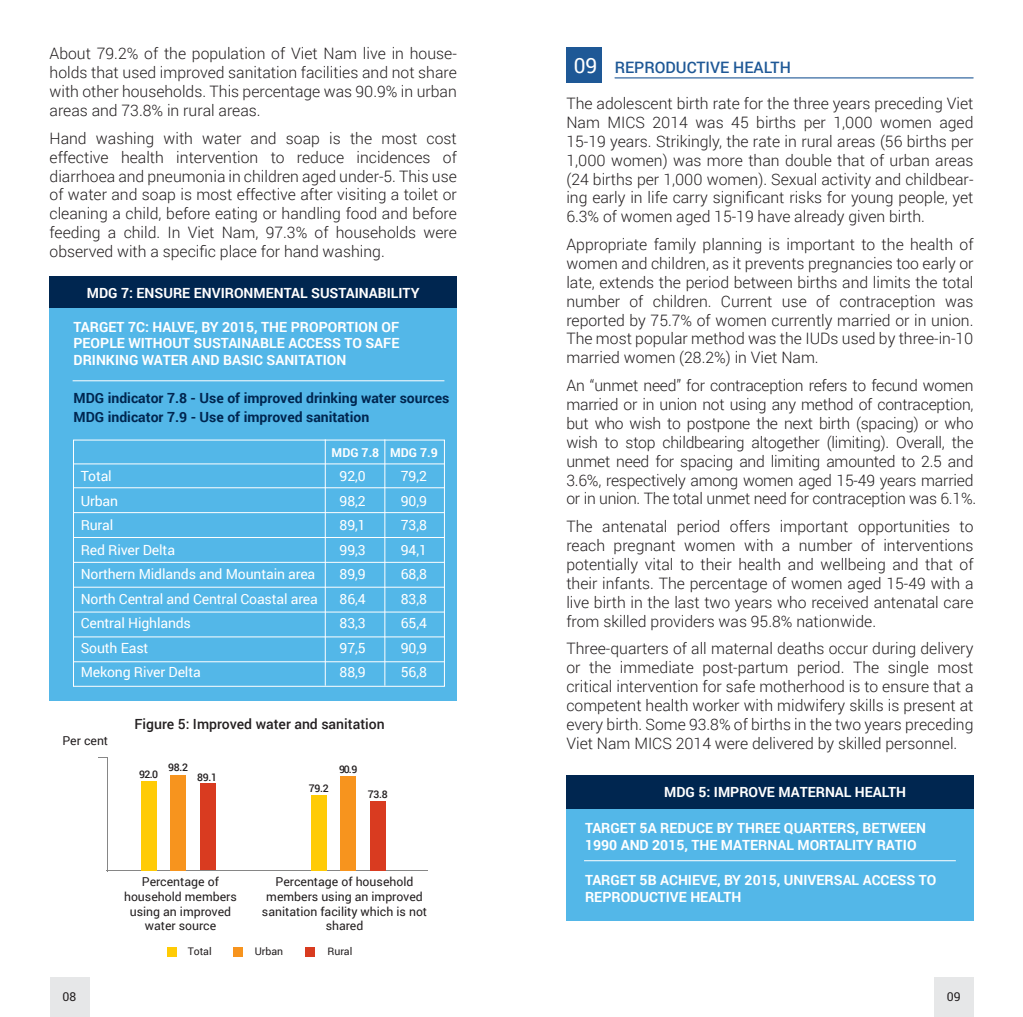
<style>
.page{position:relative;width:1023px;height:1017px;background:#fff}
.page>*{position:absolute;margin:0;border:0;box-sizing:border-box;transform-origin:0 0}
.t1{font:300 15.75px/18.9px "Roboto";letter-spacing:-.015em;color:#231f20;text-align:justify}
.t2{font:500 15.75px "Roboto";color:#1e5896}
.t3{font:700 14px/16.8px "Roboto";color:#fff}
.t4{font:14px/24.5px "Roboto";letter-spacing:-.01em;color:#fff;text-align:justify}
.t5{font:700 14px "Roboto";color:#002650}
.t6{font:500 14px "Roboto";color:#231f20}
.t7{font:12.25px/14.7px "Roboto";color:#231f20;text-align:center}
.t8{font:700 12.25px "Roboto";color:#fff}
.t9{font:12.25px "Roboto Slab";color:#231f20}
.t10{font:500 10.5px "Roboto";letter-spacing:-.025em;color:#231f20}
.t11{font:10.5px "Roboto";color:#231f20}
.s1{font-weight:400;font-size:21px;color:#fff}
</style>
<div class="page">
<div style="left:50px;top:977px;width:39px;height:40px;background:#e6e7e8"></div>
<div style="left:933px;top:977px;width:40px;height:40px;background:#e6e7e8"></div>
<div style="left:167px;top:947px;width:10px;height:10px;background:#ffcb05"></div>
<div style="left:233px;top:947px;width:10px;height:10px;background:#f7941e"></div>
<div style="left:305px;top:947px;width:10px;height:10px;background:#d93b20"></div>
<hr style="left:107px;top:870px;width:321px;height:1px;background:#868686">
<hr style="left:107px;top:757px;width:1px;height:114px;background:#868686">
<div style="left:170px;top:775px;width:16px;height:95px;background:#f7941e"></div>
<div style="left:200px;top:784px;width:15px;height:86px;background:#d93b20"></div>
<div style="left:141px;top:781px;width:15px;height:89px;background:#ffcb05"></div>
<div style="left:311px;top:795px;width:15px;height:75px;background:#ffcb05"></div>
<div style="left:370px;top:801px;width:15px;height:69px;background:#d93b20"></div>
<div style="left:340px;top:776px;width:16px;height:94px;background:#f7941e"></div>
<div style="left:50px;top:277px;width:406px;height:423px;background:#53b7e8"></div>
<div style="left:50px;top:277px;width:406px;height:31px;background:#002650"></div>
<hr style="left:73px;top:380px;width:371px;height:1px;background:#fff">
<hr style="left:73px;top:463px;width:371px;height:1px;background:#fff">
<hr style="left:73px;top:487px;width:371px;height:1px;background:#fff">
<div style="left:73px;top:440px;width:371px;height:247px;border:1px solid #fff"></div>
<hr style="left:384px;top:439px;width:1px;height:247px;background:#fff">
<hr style="left:325px;top:439px;width:1px;height:247px;background:#fff">
<hr style="left:73px;top:512px;width:371px;height:1px;background:#fff">
<hr style="left:73px;top:537px;width:371px;height:1px;background:#fff">
<hr style="left:73px;top:562px;width:371px;height:1px;background:#fff">
<hr style="left:73px;top:587px;width:371px;height:1px;background:#fff">
<hr style="left:73px;top:612px;width:371px;height:1px;background:#fff">
<hr style="left:73px;top:636px;width:371px;height:1px;background:#fff">
<hr style="left:73px;top:661px;width:371px;height:1px;background:#fff">
<div style="left:566px;top:47px;width:36px;height:36px;background:#1e5896"></div>
<hr style="left:614px;top:78px;width:359px;height:1px;background:#1e5896">
<div style="left:566px;top:777px;width:407px;height:143px;background:#53b7e8"></div>
<hr style="left:584px;top:860px;width:371px;height:1px;background:#fff">
<div style="left:566px;top:775px;width:407px;height:34px;background:#002650"></div>
<p class="t1" style="left:50px;top:44px;width:408px">About 79.2% of the population of Viet Nam live in house&shy;holds that used improved sanitation facilities and not share with other households. This percentage was 90.9% in urban areas and 73.8% in rural areas.</p>
<p class="t1" style="left:50px;top:128px;width:408px">Hand washing with water and soap is the most cost effective health intervention to reduce incidences of diarrhoea and pneumonia in children aged under-5. This use of water and soap is most effective after visiting a toilet or cleaning a child, before eating or handling food and before feeding a child. In Viet Nam, 97.3% of households were observed with a specific place for hand washing.</p>
<p class="t3" style="left:87px;top:284px;width:334px">MDG 7: ENSURE ENVIRONMENTAL SUSTAINABILITY</p>
<p class="t3" style="left:73px;top:318px;width:327px;text-align:justify">TARGET 7C: HALVE, BY 2015, THE PROPORTION OF PEOPLE WITHOUT SUSTAINABLE ACCESS TO SAFE DRINKING WATER AND BASIC SANITATION</p>
<p class="t5" style="left:73px;top:388px;width:377px">MDG indicator 7.8 - Use of improved drinking water sources</p>
<p class="t5" style="left:73px;top:407px;width:297px">MDG indicator 7.9 - Use of improved sanitation</p>
<p class="t8" style="left:331px;top:444px;width:107px">MDG 7.8 MDG 7.9</p>
<p class="t4" style="left:81px;top:464px;width:239px;text-align:left">Total<br>Urban<br>Rural<br>Red River Delta<br>Northern Midlands and Mountain area<br>North Central and Central Coastal area<br>Central Highlands<br>South East<br>Mekong River Delta</p>
<p class="t4" style="left:339px;top:464px;width:27px">92,0<br>98,2<br>89,1<br>99,3<br>89,9<br>86,4<br>83,3<br>97,5<br>88,9</p>
<p class="t4" style="left:401px;top:464px;width:27px">79,2<br>90,9<br>73,8<br>94,1<br>68,8<br>83,8<br>65,4<br>90,9<br>56,8</p>
<p class="t7" style="left:62px;top:733px;width:47px">Per cent</p>
<p class="t6" style="left:134px;top:714px;width:252px">Figure 5: Improved water and sanitation</p>
<p class="t10" style="left:139px;top:767px;width:21px">92.0</p>
<p class="t10" style="left:168px;top:760px;width:22px">98.2</p>
<p class="t10" style="left:197px;top:770px;width:22px">89.1</p>
<p class="t10" style="left:309px;top:781px;width:22px">79.2</p>
<p class="t10" style="left:339px;top:762px;width:20px">90.9</p>
<p class="t10" style="left:367px;top:787px;width:22px">73.8</p>
<p class="t7" style="left:124px;top:874px;width:114px">Percentage of household members using an improved water source</p>
<p class="t7" style="left:262px;top:874px;width:167px">Percentage of household members using an improved sanitation facility which is not shared</p>
<p class="t11" style="left:188px;top:944px;width:25px">Total</p>
<p class="t11" style="left:255px;top:944px;width:30px">Urban</p>
<p class="t11" style="left:327px;top:944px;width:26px">Rural</p>
<p class="t2" style="left:573px;top:56px;width:219px"><span class="s1">09</span> REPRODUCTIVE HEALTH</p>
<p class="t1" style="left:566px;top:93px;width:408px">The adolescent birth rate for the three years preceding Viet Nam MICS 2014 was 45 births per 1,000 women aged 15-19 years. Strikingly, the rate in rural areas (56 births per 1,000 women) was more than double that of urban areas (24 births per 1,000 women). Sexual activity and childbear&shy;ing early in life carry significant risks for young people, yet 6.3% of women aged 15-19 have already given birth.</p>
<p class="t1" style="left:566px;top:234px;width:408px">Appropriate family planning is important to the health of women and children, as it prevents pregnancies too early or late, extends the period between births and limits the total number of children. Current use of contraception was reported by 75.7% of women currently married or in union.<br>The most popular method was the IUDs used by three-in-10 married women (28.2%) in Viet Nam.</p>
<p class="t1" style="left:566px;top:375px;width:411px;text-align:left">An “unmet need” for contraception refers to fecund women married or in union not using any method of contraception, but who wish to postpone the next birth (spacing) or who wish to stop childbearing altogether (limiting). Overall, the unmet need for spacing and limiting amounted to 2.5 and 3.6%, respectively among women aged 15-49 years married or in union. The total unmet need for contraception was 6.1%.</p>
<p class="t1" style="left:566px;top:517px;width:408px">The antenatal period offers important opportunities to reach pregnant women with a number of interventions potentially vital to their health and wellbeing and that of their infants. The percentage of women aged 15-49 with a live birth in the last two years who received antenatal care from skilled providers was 95.8% nationwide.</p>
<p class="t1" style="left:566px;top:639px;width:408px">Three-quarters of all maternal deaths occur during delivery or the immediate post-partum period. The single most critical intervention for safe motherhood is to ensure that a competent health worker with midwifery skills is present at every birth. Some 93.8% of births in the two years preceding Viet Nam MICS 2014 were delivered by skilled personnel.</p>
<p class="t3" style="left:664px;top:783px;width:243px">MDG 5: IMPROVE MATERNAL HEALTH</p>
<p class="t3" style="left:585px;top:819px;width:342px">TARGET 5A REDUCE BY THREE QUARTERS, BETWEEN<br>1990 AND 2015, THE MATERNAL MORTALITY RATIO</p>
<p class="t3" style="left:585px;top:871px;width:352px">TARGET 5B ACHIEVE, BY 2015, UNIVERSAL ACCESS TO<br>REPRODUCTIVE HEALTH</p>
<p class="t9" style="left:62px;top:988px;width:15px">08</p>
<p class="t9" style="left:946px;top:988px;width:15px">09</p>
</div>
